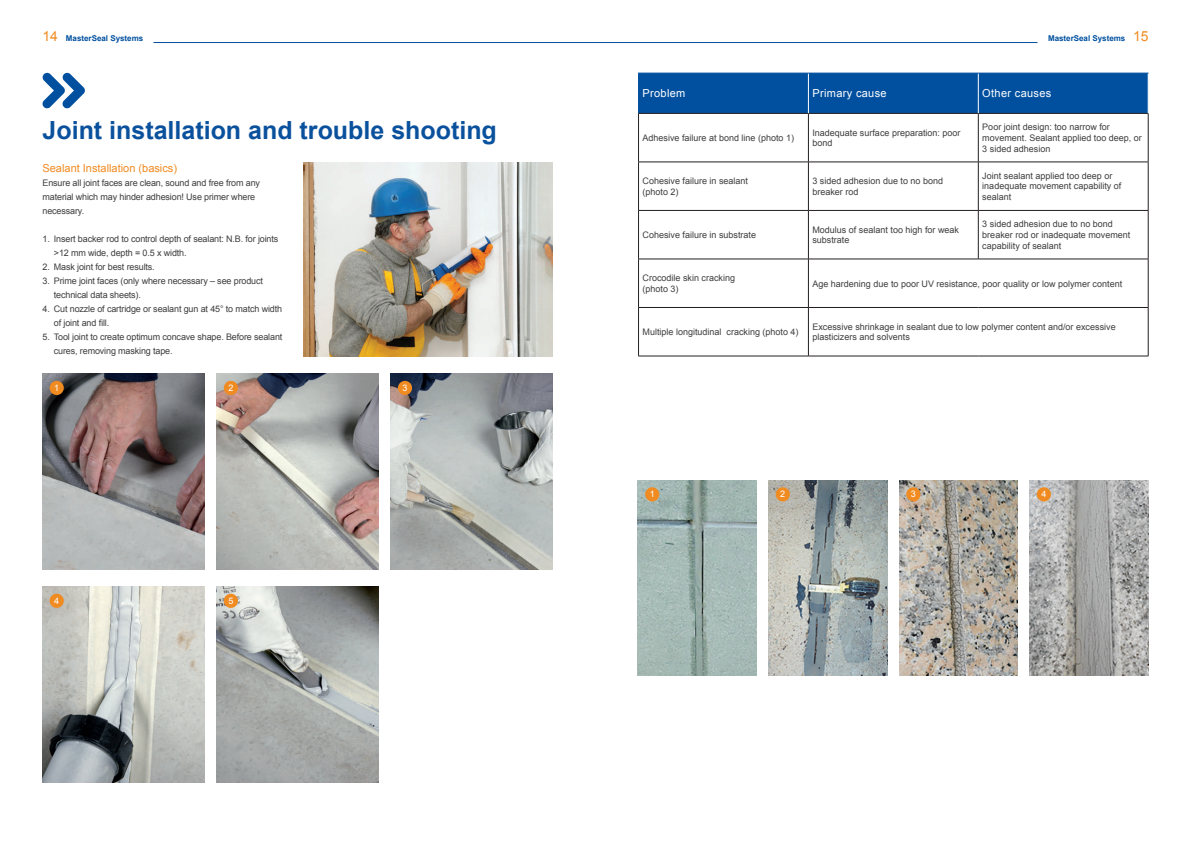
<style>
.page{position:relative;width:1191px;height:842px;background:#fff}
.page>*{position:absolute;margin:0;border:0;box-sizing:border-box;transform-origin:0 0}
.t1{font:700 25px "Arial";color:#0a519d}
.t2{font:11px "Arial";letter-spacing:.03em;color:#fff}
.t3{font:11px "Arial";color:#f08b21}
.t4{font:9px/10.8px "Arial";color:#3e3e3f}
.t5{font:9px "Arial";color:#fff}
.t6{font:700 8px "Arial";color:#01509f}
.s1{font-weight:400;font-size:13.9px;color:#f08b21}
</style>
<div class="page">
<hr style="left:153px;top:42px;width:884px;height:1px;background:#01509f">
<img style="left:43px;top:587px;width:162px;height:195px">
<svg style="left:42px;top:73px;width:43px;height:35px"></svg>
<img style="left:304px;top:162px;width:249px;height:195px">
<img style="left:217px;top:587px;width:162px;height:195px">
<img style="left:43px;top:374px;width:162px;height:195px">
<img style="left:217px;top:374px;width:162px;height:195px">
<img style="left:391px;top:374px;width:162px;height:195px">
<div style="left:50px;top:381px;width:14px;height:14px;background:#f08b21;border-radius:50%"></div>
<div style="left:50px;top:594px;width:14px;height:14px;background:#f08b21;border-radius:50%"></div>
<div style="left:224px;top:381px;width:14px;height:14px;background:#f08b21;border-radius:50%"></div>
<div style="left:224px;top:594px;width:14px;height:14px;background:#f08b21;border-radius:50%"></div>
<div style="left:398px;top:381px;width:14px;height:14px;background:#f08b21;border-radius:50%"></div>
<img style="left:638px;top:480px;width:118px;height:196px">
<img style="left:768px;top:480px;width:119px;height:196px">
<div style="left:639px;top:74px;width:509px;height:39px;background:#01509f"></div>
<hr style="left:638px;top:113px;width:170px;height:1px;background:#231f20">
<hr style="left:808px;top:113px;width:170px;height:1px;background:#231f20">
<hr style="left:808px;top:114px;width:1px;height:48px;background:#231f20">
<hr style="left:978px;top:113px;width:170px;height:1px;background:#231f20">
<hr style="left:978px;top:114px;width:1px;height:48px;background:#231f20">
<hr style="left:1148px;top:114px;width:1px;height:48px;background:#231f20">
<hr style="left:638px;top:162px;width:170px;height:1px;background:#231f20">
<hr style="left:808px;top:162px;width:170px;height:1px;background:#231f20">
<hr style="left:808px;top:162px;width:1px;height:48px;background:#231f20">
<hr style="left:978px;top:162px;width:170px;height:1px;background:#231f20">
<hr style="left:978px;top:162px;width:1px;height:48px;background:#231f20">
<hr style="left:1148px;top:162px;width:1px;height:48px;background:#231f20">
<hr style="left:638px;top:210px;width:170px;height:1px;background:#231f20">
<hr style="left:808px;top:210px;width:170px;height:1px;background:#231f20">
<hr style="left:808px;top:211px;width:1px;height:48px;background:#231f20">
<hr style="left:978px;top:210px;width:170px;height:1px;background:#231f20">
<hr style="left:978px;top:211px;width:1px;height:48px;background:#231f20">
<hr style="left:1148px;top:211px;width:1px;height:48px;background:#231f20">
<hr style="left:638px;top:259px;width:170px;height:1px;background:#231f20">
<hr style="left:808px;top:259px;width:170px;height:1px;background:#231f20">
<hr style="left:808px;top:259px;width:1px;height:48px;background:#231f20">
<hr style="left:978px;top:259px;width:170px;height:1px;background:#231f20">
<hr style="left:1148px;top:259px;width:1px;height:48px;background:#231f20">
<hr style="left:638px;top:307px;width:170px;height:1px;background:#231f20">
<hr style="left:808px;top:307px;width:170px;height:1px;background:#231f20">
<hr style="left:808px;top:308px;width:1px;height:48px;background:#231f20">
<hr style="left:978px;top:307px;width:170px;height:1px;background:#231f20">
<hr style="left:1148px;top:308px;width:1px;height:48px;background:#231f20">
<hr style="left:638px;top:356px;width:170px;height:1px;background:#231f20">
<hr style="left:808px;top:356px;width:170px;height:1px;background:#231f20">
<hr style="left:978px;top:356px;width:170px;height:1px;background:#231f20">
<hr style="left:808px;top:73px;width:1px;height:40px;background:#fff">
<hr style="left:978px;top:73px;width:1px;height:40px;background:#fff">
<hr style="left:638px;top:114px;width:1px;height:48px;background:#231f20">
<hr style="left:638px;top:162px;width:1px;height:48px;background:#231f20">
<hr style="left:638px;top:211px;width:1px;height:48px;background:#231f20">
<hr style="left:638px;top:259px;width:1px;height:48px;background:#231f20">
<hr style="left:638px;top:308px;width:1px;height:48px;background:#231f20">
<hr style="left:638px;top:73px;width:1px;height:40px;background:#01509f">
<hr style="left:638px;top:73px;width:170px;height:1px;background:#01509f">
<hr style="left:808px;top:73px;width:170px;height:1px;background:#01509f">
<hr style="left:978px;top:73px;width:170px;height:1px;background:#01509f">
<div style="left:645px;top:487px;width:14px;height:14px;background:#f08b21;border-radius:50%"></div>
<div style="left:775px;top:487px;width:15px;height:14px;background:#f08b21;border-radius:50%"></div>
<img style="left:1029px;top:480px;width:119px;height:196px">
<div style="left:1036px;top:487px;width:15px;height:14px;background:#f08b21;border-radius:50%"></div>
<img style="left:899px;top:480px;width:118px;height:196px">
<div style="left:906px;top:487px;width:14px;height:14px;background:#f08b21;border-radius:50%"></div>
<p class="t6" style="left:43px;top:33px;width:102px"><span class="s1">14</span> MasterSeal Systems</p>
<p class="t6" style="left:1048px;top:33px;width:102px">MasterSeal Systems <span class="s1">15</span></p>
<h1 class="t1" style="left:43px;top:114px;width:456px">Joint installation and trouble shooting</h1>
<p class="t3" style="left:43px;top:161px;width:136px">Sealant Installation (basics)</p>
<p class="t4" style="left:43px;top:176px;width:219px;line-height:14px">Ensure all joint faces are clean, sound and free from any material which may hinder adhesion! Use primer where necessary.</p>
<p class="t4" style="left:54px;top:232px;width:226px;line-height:14px;text-indent:-11px">1. Insert backer rod to control depth of sealant: N.B. for joints &gt;12 mm wide, depth = 0.5 x width.</p>
<p class="t4" style="left:43px;top:261px;width:114px">2. Mask joint for best results.</p>
<p class="t4" style="left:54px;top:274px;width:211px;line-height:14px;text-indent:-11px">3. Prime joint faces (only where necessary – see product technical data sheets).</p>
<p class="t4" style="left:54px;top:302px;width:230px;line-height:14px;text-indent:-11px">4. Cut nozzle of cartridge or sealant gun at 45° to match width of joint and fill.</p>
<p class="t4" style="left:54px;top:330px;width:230px;line-height:14px;text-indent:-11px">5. Tool joint to create optimum concave shape. Before sealant cures, removing masking tape.</p>
<p class="t5" style="left:54px;top:382px;width:7px">1</p>
<p class="t5" style="left:228px;top:382px;width:7px">2</p>
<p class="t5" style="left:402px;top:382px;width:7px">3</p>
<p class="t5" style="left:54px;top:595px;width:7px">4</p>
<p class="t5" style="left:228px;top:595px;width:7px">5</p>
<p class="t2" style="left:642px;top:86px;width:44px">Problem</p>
<p class="t2" style="left:812px;top:86px;width:76px">Primary cause</p>
<p class="t2" style="left:982px;top:86px;width:71px">Other causes</p>
<p class="t4" style="left:642px;top:132px;width:153px">Adhesive failure at bond line (photo 1)</p>
<p class="t4" style="left:812px;top:127px;width:150px">Inadequate surface preparation: poor bond</p>
<p class="t4" style="left:982px;top:122px;width:161px">Poor joint design: too narrow for movement. Sealant applied too deep, or<br>3 sided adhesion</p>
<p class="t4" style="left:642px;top:176px;width:107px">Cohesive failure in sealant (photo 2)</p>
<p class="t4" style="left:812px;top:176px;width:132px">3 sided adhesion due to no bond breaker rod</p>
<p class="t4" style="left:982px;top:170px;width:141px">Joint sealant applied too deep or inadequate movement capability of sealant</p>
<p class="t4" style="left:642px;top:229px;width:115px">Cohesive failure in substrate</p>
<p class="t4" style="left:812px;top:224px;width:148px">Modulus of sealant too high for weak substrate</p>
<p class="t4" style="left:982px;top:219px;width:150px">3 sided adhesion due to no bond breaker rod or inadequate movement capability of sealant</p>
<p class="t4" style="left:642px;top:273px;width:94px">Crocodile skin cracking (photo 3)</p>
<p class="t4" style="left:812px;top:278px;width:311px">Age hardening due to poor UV resistance, poor quality or low polymer content</p>
<p class="t4" style="left:642px;top:327px;width:158px">Multiple longitudinal cracking (photo 4)</p>
<p class="t4" style="left:812px;top:321px;width:305px">Excessive shrinkage in sealant due to low polymer content and/or excessive plasticizers and solvents</p>
<p class="t5" style="left:649px;top:488px;width:7px">1</p>
<p class="t5" style="left:780px;top:488px;width:7px">2</p>
<p class="t5" style="left:911px;top:488px;width:7px">3</p>
<p class="t5" style="left:1041px;top:488px;width:7px">4</p>
</div>
